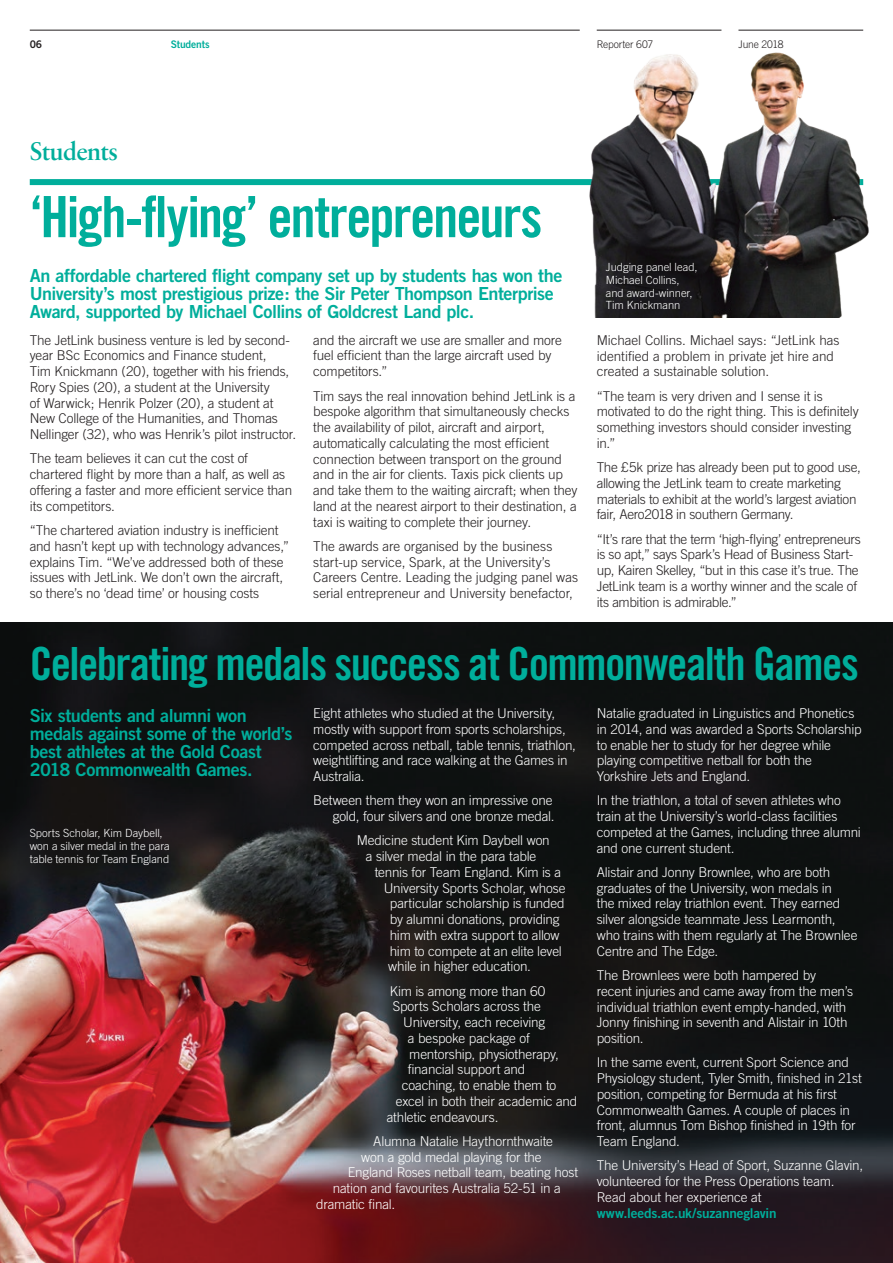
<style>
.page{position:relative;width:893px;height:1263px;background:#fff}
.page>*{position:absolute;margin:0;border:0;box-sizing:border-box;transform-origin:0 0}
.t1{font:57px "Trade Gothic Bold Cond Twenty";letter-spacing:-.035em;color:#00ae9b}
.t2{font:45.75px "Trade Gothic Bold Cond Twenty";letter-spacing:-.035em;color:#00ae9b}
.t3{font:27px "Sabon Semi Bold PL";letter-spacing:-.03em;color:#00ae9b}
.t4{font:18px/18px "Trade Gothic Bold Two";letter-spacing:-.025em;color:#00ae9b}
.t5{font:300 13.5px/15.8px "Trade Gothic";letter-spacing:-.015em;color:#fff}
.t6{font:300 13.5px/15.8px "Trade Gothic";letter-spacing:-.015em;color:#231f20}
.t7{font:13.5px "Trade Gothic Bold Two";letter-spacing:-.015em;color:#00ae9b}
.t8{font:300 11.25px/12.8px "Trade Gothic";letter-spacing:-.005em;color:#fff}
.t9{font:300 10.5px "Trade Gothic";letter-spacing:-.015em;color:#231f20}
.t10{font:10.5px "Trade Gothic Bold Two";letter-spacing:-.015em;color:#00ae9b}
.t11{font:10.5px "Trade Gothic Bold Two";color:#231f20}
</style>
<div class="page">
<img style="left:0;top:623px;width:893px;height:640px">
<hr style="left:30px;top:30px;width:550px;height:1px;background:#231f20">
<hr style="left:738px;top:30px;width:125px;height:1px;background:#231f20">
<hr style="left:597px;top:30px;width:124px;height:1px;background:#231f20">
<div style="left:30px;top:179px;width:833px;height:6px;background:#00ae9b"></div>
<img style="left:582px;top:52px;width:287px;height:266px">
<p class="t11" style="left:30px;top:37px;width:14px">06</p>
<p class="t10" style="left:171px;top:37px;width:40px">Students</p>
<p class="t9" style="left:597px;top:38px;width:58px">Reporter 607</p>
<p class="t9" style="left:738px;top:38px;width:47px">June 2018</p>
<h3 class="t3" style="left:30px;top:135px;width:90px">Students</h3>
<h1 class="t1" style="left:30px;top:182px;width:514px">‘High-flying’ entrepreneurs</h1>
<h3 class="t4" style="left:30px;top:267px;width:534px">An affordable chartered flight company set up by students has won the<br>University’s most prestigious prize: the Sir Peter Thompson Enterprise<br>Award, supported by Michael Collins of Goldcrest Land plc.</h3>
<p class="t6" style="left:30px;top:332px;width:268px">The JetLink business venture is led by second&shy;year BSc Economics and Finance student,<br>Tim Knickmann (20), together with his friends, Rory Spies (20), a student at the University<br>of Warwick; Henrik Polzer (20), a student at New College of the Humanities, and Thomas Nellinger (32), who was Henrik’s pilot instructor.</p>
<p class="t6" style="left:30px;top:451px;width:264px">The team believes it can cut the cost of chartered flight by more than a half, as well as offering a faster and more efficient service than its competitors.</p>
<p class="t6" style="left:30px;top:522px;width:261px">“The chartered aviation industry is inefficient and hasn’t kept up with technology advances,” explains Tim. “We’ve addressed both of these issues with JetLink. We don’t own the aircraft, so there’s no ‘dead time’ or housing costs</p>
<p class="t6" style="left:313px;top:332px;width:250px">and the aircraft we use are smaller and more fuel efficient than the large aircraft used by competitors.”</p>
<p class="t6" style="left:313px;top:388px;width:266px">Tim says the real innovation behind JetLink is a bespoke algorithm that simultaneously checks the availability of pilot, aircraft and airport, automatically calculating the most efficient connection between transport on the ground and in the air for clients. Taxis pick clients up and take them to the waiting aircraft; when they land at the nearest airport to their destination, a taxi is waiting to complete their journey.</p>
<p class="t6" style="left:313px;top:538px;width:266px">The awards are organised by the business start-up service, Spark, at the University’s Careers Centre. Leading the judging panel was serial entrepreneur and University benefactor,</p>
<p class="t8" style="left:606px;top:260px;width:93px">Judging panel lead,<br>Michael Collins, and award-winner,<br>Tim Knickmann</p>
<p class="t6" style="left:597px;top:332px;width:244px">Michael Collins. Michael says: “JetLink has identified a problem in private jet hire and created a sustainable solution.</p>
<p class="t6" style="left:597px;top:388px;width:263px">“The team is very driven and I sense it is motivated to do the right thing. This is definitely something investors should consider investing in.”</p>
<p class="t6" style="left:597px;top:459px;width:266px">The £5k prize has already been put to good use, allowing the JetLink team to create marketing materials to exhibit at the world’s largest aviation fair, Aero2018 in southern Germany.</p>
<p class="t6" style="left:597px;top:531px;width:266px">“It’s rare that the term ‘high-flying’ entrepreneurs is so apt,” says Spark’s Head of Business Start&shy;up, Kairen Skelley, “but in this case it’s true. The JetLink team is a worthy winner and the scale of its ambition is admirable.”</p>
<h2 class="t2" style="left:30px;top:636px;width:831px">Celebrating medals success at Commonwealth Games</h2>
<h3 class="t4" style="left:30px;top:706px;width:264px">Six students and alumni won medals against some of the world’s best athletes at the Gold Coast<br>2018 Commonwealth Games.</h3>
<p class="t8" style="left:30px;top:826px;width:141px">Sports Scholar, Kim Daybell, won a silver medal in the para table tennis for Team England</p>
<p class="t5" style="left:313px;top:705px;width:264px">Eight athletes who studied at the University, mostly with support from sports scholarships, competed across netball, table tennis, triathlon, weightlifting and race walking at the Games in Australia.</p>
<p class="t5" style="left:313px;top:792px;width:243px;text-align:right">Between them they won an impressive one gold, four silvers and one bronze medal.</p>
<p class="t5" style="left:357px;top:832px;width:195px">Medicine student Kim Daybell won</p>
<p class="t5" style="left:366px;top:848px;width:172px">a silver medal in the para table</p>
<p class="t5" style="left:375px;top:864px;width:188px">tennis for Team England. Kim is a</p>
<p class="t5" style="left:384px;top:880px;width:183px">University Sports Scholar, whose</p>
<p class="t5" style="left:390px;top:895px;width:176px">particular scholarship is funded</p>
<p class="t5" style="left:390px;top:911px;width:171px">by alumni donations, providing</p>
<p class="t5" style="left:390px;top:927px;width:171px">him with extra support to allow</p>
<p class="t5" style="left:390px;top:943px;width:174px">him to compete at an elite level</p>
<p class="t5" style="left:388px;top:958px;width:144px">while in higher education.</p>
<p class="t5" style="left:390px;top:983px;width:157px">Kim is among more than 60</p>
<p class="t5" style="left:393px;top:998px;width:150px">Sports Scholars across the</p>
<p class="t5" style="left:403px;top:1014px;width:144px">University, each receiving</p>
<p class="t5" style="left:408px;top:1030px;width:124px">a bespoke package of</p>
<p class="t5" style="left:409px;top:1046px;width:151px">mentorship, physiotherapy,</p>
<p class="t5" style="left:408px;top:1061px;width:119px">financial support and</p>
<p class="t5" style="left:402px;top:1077px;width:156px">coaching, to enable them to</p>
<p class="t5" style="left:396px;top:1093px;width:183px">excel in both their academic and</p>
<p class="t5" style="left:387px;top:1109px;width:113px">athletic endeavours.</p>
<p class="t5" style="left:373px;top:1133px;width:181px">Alumna Natalie Haythornthwaite</p>
<p class="t5" style="left:361px;top:1149px;width:182px">won a gold medal playing for the</p>
<p class="t5" style="left:348px;top:1164px;width:232px">England Roses netball team, beating host</p>
<p class="t5" style="left:333px;top:1180px;width:230px">nation and favourites Australia 52-51 in a</p>
<p class="t5" style="left:316px;top:1196px;width:80px">dramatic final.</p>
<p class="t5" style="left:597px;top:705px;width:266px">Natalie graduated in Linguistics and Phonetics in 2014, and was awarded a Sports Scholarship to enable her to study for her degree while playing competitive netball for both the Yorkshire Jets and England.</p>
<p class="t5" style="left:597px;top:792px;width:266px">In the triathlon, a total of seven athletes who train at the University’s world-class facilities competed at the Games, including three alumni and one current student.</p>
<p class="t5" style="left:597px;top:864px;width:262px">Alistair and Jonny Brownlee, who are both graduates of the University, won medals in<br>the mixed relay triathlon event. They earned silver alongside teammate Jess Learmonth, who trains with them regularly at The Brownlee Centre and The Edge.</p>
<p class="t5" style="left:597px;top:967px;width:258px">The Brownlees were both hampered by recent injuries and came away from the men’s individual triathlon event empty-handed, with Jonny finishing in seventh and Alistair in 10th position.</p>
<p class="t5" style="left:597px;top:1054px;width:266px">In the same event, current Sport Science and Physiology student, Tyler Smith, finished in 21st position, competing for Bermuda at his first Commonwealth Games. A couple of places in front, alumnus Tom Bishop finished in 19th for Team England.</p>
<p class="t5" style="left:597px;top:1157px;width:268px">The University’s Head of Sport, Suzanne Glavin, volunteered for the Press Operations team.<br>Read about her experience at</p>
<p class="t7" style="left:597px;top:1204px;width:181px">www.leeds.ac.uk/suzanneglavin</p>
</div>
